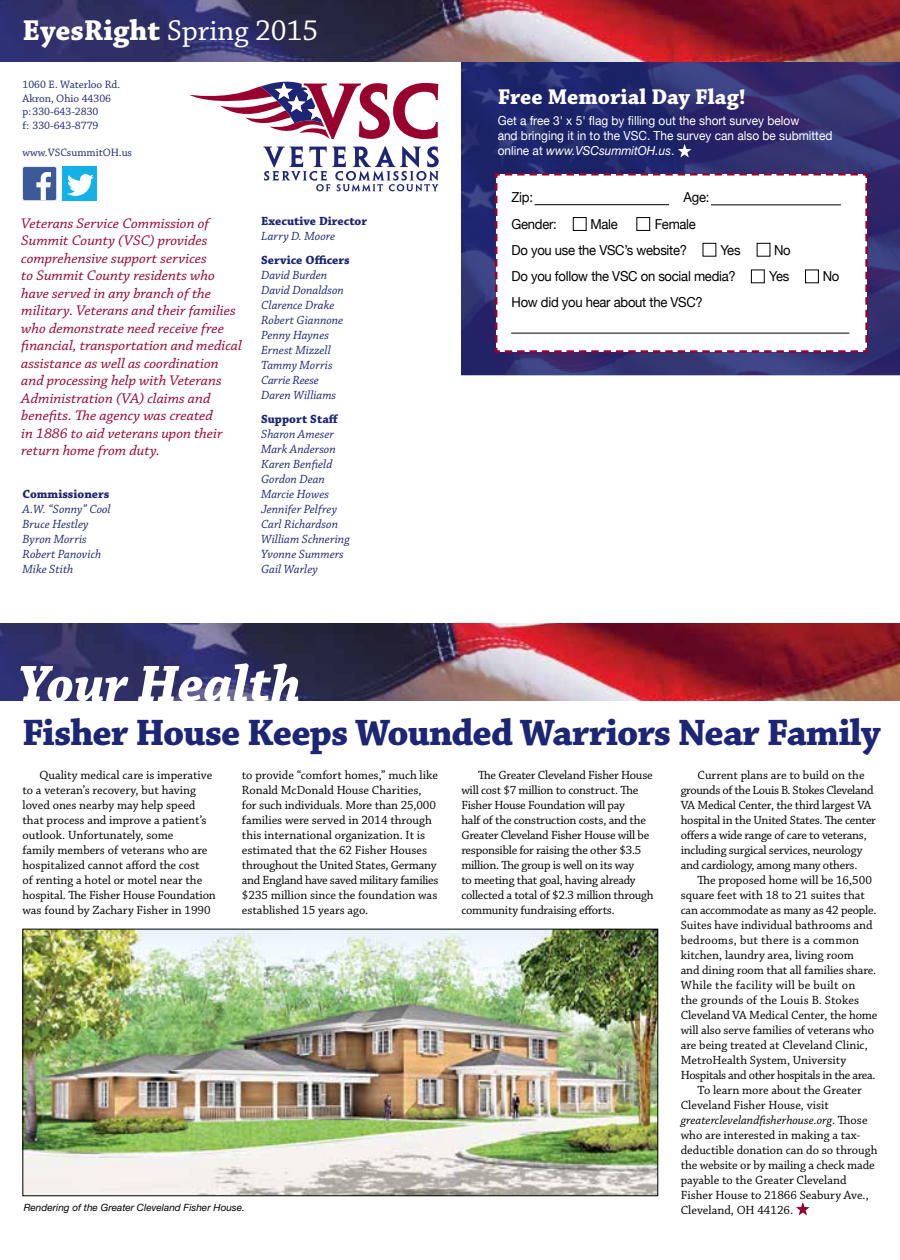
<style>
.page{position:relative;width:900px;height:1260px;background:#fff}
.page>*{position:absolute;margin:0;border:0;box-sizing:border-box;transform-origin:0 0}
.t1{font:italic 700 54.25px "Chaparral Pro";color:#fff}
.t2{font:700 38.75px "Chaparral Pro";letter-spacing:-.025em;color:#1c2674}
.t3{font:30.25px "Chaparral Pro";color:#fff}
.t4{font:700 22.5px "Chaparral Pro";color:#fff}
.t5{font:italic 14.75px/17.5px "Chaparral Pro";color:#98002e;scale:1.05 1}
.t6{font:13.75px/26.2px "Helvetica Neue";letter-spacing:-.02em;color:#000;scale:.95 1}
.t7{font:12.5px/15px "Chaparral Pro";letter-spacing:-.005em;color:#000}
.t8{font:italic 12.5px/15px "Chaparral Pro";color:#1c2674}
.t9{font:12.5px/15px "Helvetica Neue";color:#fff;scale:.95 1}
.t10{font:700 12.5px "Chaparral Pro";color:#1c2674}
.t11{font:12.5px "Chaparral Pro";letter-spacing:.02em;color:#000}
.t12{font:italic 12.5px "Chaparral Pro";color:#000}
.t13{font:12.5px "Chaparral Pro";letter-spacing:-.03em;color:#000}
.t14{font:11.25px/13.5px "Chaparral Pro";color:#1c2674}
.t15{font:italic 10px "Helvetica Neue";color:#000}
.s1{font-weight:700}
.s2{font-style:italic}
.s3{font-style:normal}
</style>
<div class="page">
<img style="left:461px;top:62px;width:439px;height:313px">
<img style="left:0;top:0;width:900px;height:62px">
<img style="left:0;top:624px;width:900px;height:76px">
<div style="left:62px;top:167px;width:35px;height:34px;background:#14b1e7"></div>
<svg style="left:796px;top:1202px;width:14px;height:14px"></svg>
<svg style="left:263px;top:146px;width:176px;height:45px"></svg>
<svg style="left:189px;top:81px;width:249px;height:58px"></svg>
<svg style="left:22px;top:166px;width:35px;height:35px"></svg>
<div style="left:23px;top:167px;width:33px;height:33px;background:#3c5a99;border-radius:2px"></div>
<svg style="left:36px;top:172px;width:15px;height:28px"></svg>
<svg style="left:67px;top:174px;width:27px;height:22px"></svg>
<svg style="left:678px;top:144px;width:13px;height:14px"></svg>
<svg style="left:494px;top:172px;width:375px;height:182px"></svg>
<hr style="left:535px;top:204px;width:134px;height:1px;background:#000">
<hr style="left:711px;top:205px;width:130px;height:1px;background:#000">
<div style="left:573px;top:217px;width:13px;height:14px;border:1px solid #000"></div>
<div style="left:637px;top:217px;width:13px;height:14px;border:1px solid #000"></div>
<div style="left:703px;top:243px;width:13px;height:14px;border:1px solid #000"></div>
<div style="left:757px;top:243px;width:13px;height:14px;border:1px solid #000"></div>
<img style="left:24px;top:931px;width:632px;height:263px">
<div style="left:22px;top:929px;width:636px;height:267px;border:1px solid #000"></div>
<div style="left:751px;top:270px;width:14px;height:13px;border:1px solid #000"></div>
<div style="left:805px;top:270px;width:14px;height:13px;border:1px solid #000"></div>
<hr style="left:511px;top:333px;width:338px;height:1px;background:#000">
<h3 class="t3" style="left:22px;top:14px;width:297px"><span class="s1">EyesRight</span> Spring 2015</h3>
<p class="t14" style="left:22px;top:78px;width:99px">1060 E. Waterloo Rd.<br>Akron, Ohio 44306 p:330-643-2830<br>f: 330-643-8779</p>
<p class="t14" style="left:22px;top:146px;width:111px">www.VSCsummitOH.us</p>
<p class="t5" style="left:21px;top:215px;width:212px">Veterans Service Commission of<br>Summit County (VSC) provides comprehensive support services<br>to Summit County residents who have served in any branch of the military. Veterans and their families who demonstrate need receive free financial, transportation and medical assistance as well as coordination and processing help with Veterans<br>Administration (VA) claims and benefits. The agency was created<br>in 1886 to aid veterans upon their return home from duty.</p>
<p class="t10" style="left:261px;top:214px;width:108px">Executive Director</p>
<p class="t8" style="left:261px;top:229px;width:76px">Larry D. Moore</p>
<p class="t10" style="left:261px;top:253px;width:90px">Service Officers</p>
<p class="t8" style="left:261px;top:268px;width:84px">David Burden<br>David Donaldson<br>Clarence Drake<br>Robert Giannone<br>Penny Haynes<br>Ernest Mizzell<br>Tammy Morris<br>Carrie Reese<br>Daren Williams</p>
<p class="t10" style="left:261px;top:412px;width:79px">Support Staff</p>
<p class="t8" style="left:261px;top:427px;width:90px">Sharon Ameser<br>Mark Anderson<br>Karen Benfield<br>Gordon Dean<br>Marcie Howes<br>Jennifer Pelfrey<br>Carl Richardson<br>William Schnering<br>Yvonne Summers<br>Gail Warley</p>
<p class="t10" style="left:22px;top:487px;width:88px">Commissioners</p>
<p class="t8" style="left:22px;top:502px;width:90px">A.W. “Sonny” Cool<br>Bruce Hestley<br>Byron Morris<br>Robert Panovich<br>Mike Stith</p>
<h1 class="t1" style="left:18px;top:652px;width:284px">Your Health</h1>
<h3 class="t4" style="left:498px;top:83px;width:250px">Free Memorial Day Flag!</h3>
<p class="t9" style="left:498px;top:114px;width:354px">Get a free 3' x 5' flag by filling out the short survey below<br>and bringing it in to the VSC. The survey can also be submitted online at <span class="s2">www.VSCsummitOH.us</span>.</p>
<p class="t6" style="left:512px;top:185px;width:24px">Zip:</p>
<p class="t6" style="left:684px;top:185px;width:29px">Age:</p>
<p class="t6" style="left:512px;top:212px;width:49px">Gender:</p>
<p class="t6" style="left:590px;top:212px;width:30px">Male</p>
<p class="t6" style="left:512px;top:212px;width:196px;text-indent:143px">Female<br>Do you use the VSC’s website?</p>
<p class="t6" style="left:721px;top:238px;width:23px">Yes</p>
<p class="t6" style="left:774px;top:238px;width:19px">No</p>
<p class="t6" style="left:512px;top:264px;width:238px">Do you follow the VSC on social media?</p>
<p class="t6" style="left:769px;top:264px;width:23px">Yes</p>
<p class="t6" style="left:823px;top:264px;width:19px">No</p>
<p class="t6" style="left:512px;top:290px;width:203px">How did you hear about the VSC?</p>
<h2 class="t2" style="left:22px;top:710px;width:860px">Fisher House Keeps Wounded Warriors Near Family</h2>
<p class="t7" style="left:22px;top:768px;width:195px;text-indent:17px">Quality medical care is imperative to a veteran’s recovery, but having loved ones nearby may help speed that process and improve a patient’s outlook. Unfortunately, some<br>family members of veterans who are hospitalized cannot afford the cost<br>of renting a hotel or motel near the hospital. The Fisher House Foundation was found by Zachary Fisher in 1990</p>
<p class="t7" style="left:242px;top:768px;width:198px">to provide “comfort homes,” much like Ronald McDonald House Charities, for such individuals. More than 25,000 families were served in 2014 through this international organization. It is estimated that the 62 Fisher Houses throughout the United States, Germany and England have saved military families $235 million since the foundation was established 15 years ago.</p>
<p class="t7" style="left:461px;top:768px;width:194px;text-indent:17px">The Greater Cleveland Fisher House will cost $7 million to construct. The Fisher House Foundation will pay<br>half of the construction costs, and the Greater Cleveland Fisher House will be responsible for raising the other $3.5 million. The group is well on its way<br>to meeting that goal, having already collected a total of $2.3 million through community fundraising efforts.</p>
<p class="t7" style="left:681px;top:768px;width:197px;text-indent:17px">Current plans are to build on the grounds of the Louis B. Stokes Cleveland VA Medical Center, the third largest VA hospital in the United States. The center offers a wide range of care to veterans, including surgical services, neurology and cardiology, among many others.</p>
<p class="t7" style="left:698px;top:873px;width:176px">The proposed home will be 16,500</p>
<p class="t7" style="left:681px;top:888px;width:186px">square feet with 18 to 21 suites that</p>
<p class="t7" style="left:681px;top:903px;width:197px">can accommodate as many as 42 people.</p>
<p class="t7" style="left:681px;top:918px;width:193px">Suites have individual bathrooms and</p>
<p class="t11" style="left:681px;top:933px;width:180px">bedrooms, but there is a common</p>
<p class="t7" style="left:681px;top:948px;width:175px">kitchen, laundry area, living room</p>
<p class="t7" style="left:681px;top:963px;width:197px">and dining room that all families share.</p>
<p class="t11" style="left:681px;top:978px;width:176px">While the facility will be built on</p>
<p class="t7" style="left:681px;top:993px;width:180px">the grounds of the Louis B. Stokes</p>
<p class="t7" style="left:681px;top:1008px;width:198px">Cleveland VA Medical Center, the home</p>
<p class="t7" style="left:681px;top:1023px;width:195px">will also serve families of veterans who</p>
<p class="t7" style="left:681px;top:1038px;width:189px">are being treated at Cleveland Clinic,</p>
<p class="t7" style="left:681px;top:1053px;width:167px">MetroHealth System, University</p>
<p class="t13" style="left:681px;top:1068px;width:196px">Hospitals and other hospitals in the area.</p>
<p class="t7" style="left:698px;top:1083px;width:166px">To learn more about the Greater</p>
<p class="t7" style="left:681px;top:1098px;width:150px">Cleveland Fisher House, visit</p>
<p class="t12" style="left:681px;top:1113px;width:188px">greaterclevelandfisherhouse.org<span class="s3">. Those</span></p>
<p class="t7" style="left:681px;top:1128px;width:181px">who are interested in making a tax-</p>
<p class="t7" style="left:681px;top:1143px;width:198px">deductible donation can do so through</p>
<p class="t7" style="left:681px;top:1158px;width:195px">the website or by mailing a check made</p>
<p class="t7" style="left:681px;top:1173px;width:167px">payable to the Greater Cleveland</p>
<p class="t7" style="left:681px;top:1188px;width:189px">Fisher House to 21866 Seabury Ave.,</p>
<p class="t7" style="left:681px;top:1203px;width:114px">Cleveland, OH 44126.</p>
<p class="t15" style="left:24px;top:1201px;width:223px">Rendering of the Greater Cleveland Fisher House.</p>
</div>
